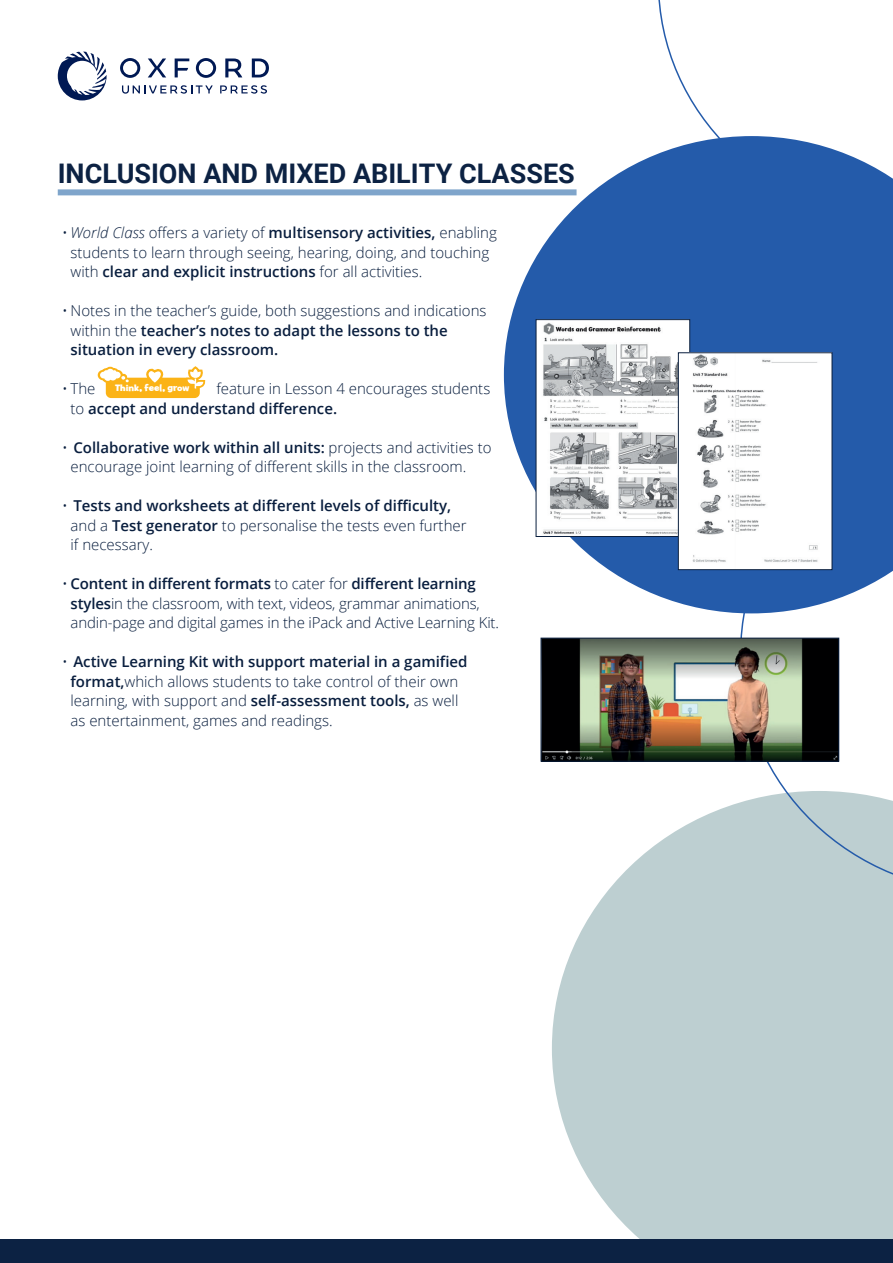
<style>
.page{position:relative;width:893px;height:1263px;background:#fff}
.page>*{position:absolute;margin:0;border:0;box-sizing:border-box;transform-origin:0 0}
.t1{font:700 27px "Roboto";color:#0c2243}
.t2{font:300 15px/19.5px "Open Sans";color:#091e3e}
.t3{font:600 15px/19.5px "Open Sans";color:#091e3e}
.t4{font:700 9.3px "Billy";letter-spacing:-.005em;color:#fff}
.s1{font-style:italic}
.s2{font-weight:600}
.s3{font-weight:300}
</style>
<div class="page">
<svg style="left:504px;top:153px;width:389px;height:460px;fill:#245baa"></svg>
<svg style="left:58px;top:52px;width:49px;height:48px"></svg>
<svg style="left:148px;top:59px;width:18px;height:18px"></svg>
<svg style="left:225px;top:59px;width:17px;height:18px"></svg>
<svg style="left:252px;top:59px;width:17px;height:18px"></svg>
<svg style="left:120px;top:58px;width:20px;height:20px"></svg>
<svg style="left:196px;top:58px;width:20px;height:20px"></svg>
<svg style="left:175px;top:59px;width:14px;height:18px"></svg>
<svg style="left:122px;top:85px;width:91px;height:9px"></svg>
<svg style="left:220px;top:85px;width:47px;height:9px"></svg>
<svg style="left:658px;top:0;width:235px;height:221px"></svg>
<div style="left:58px;top:189px;width:519px;height:6px;background:#7fa5cb"></div>
<svg style="left:552px;top:802px;width:341px;height:437px;background:#c5d4d6"></svg>
<svg style="left:740px;top:414px;width:153px;height:479px"></svg>
<div style="left:0;top:1239px;width:893px;height:24px;background:#0c2243"></div>
<div style="left:106px;top:378px;width:94px;height:20px;background:#fbb316;border-radius:5px"></div>
<svg style="left:140px;top:368px;width:23px;height:15px"></svg>
<svg style="left:98px;top:366px;width:31px;height:18px"></svg>
<svg style="left:184px;top:366px;width:21px;height:27px"></svg>
<img style="left:543px;top:640px;width:294px;height:119px">
<div style="left:541px;top:638px;width:298px;height:123px;border:1px solid #081d3d"></div>
<img style="left:538px;top:321px;width:150px;height:214px">
<div style="left:536px;top:319px;width:154px;height:218px;border:1px solid #091e3e"></div>
<img style="left:680px;top:355px;width:150px;height:213px">
<div style="left:678px;top:353px;width:154px;height:217px;border:1px solid #091e3e"></div>
<h1 class="t1" style="left:58px;top:154px;width:519px">INCLUSION AND MIXED ABILITY CLASSES</h1>
<p class="t2" style="left:71px;top:222px;width:428px;text-indent:-9px">• <span class="s1">World Class</span> offers a variety of <span class="s2">multisensory activities,</span> enabling students to learn through seeing, hearing, doing, and touching with <span class="s2">clear and explicit instructions</span> for all activities.</p>
<p class="t2" style="left:71px;top:300px;width:418px;text-indent:-9px">• Notes in the teacher’s guide, both suggestions and indications within the <span class="s2">teacher’s notes to adapt the lessons to the situation in every classroom.</span></p>
<p class="t2" style="left:62px;top:378px;width:35px">• The</p>
<p class="t2" style="left:71px;top:378px;width:421px;text-indent:146px">feature in Lesson 4 encourages students to <span class="s2">accept and understand difference.</span></p>
<p class="t2" style="left:71px;top:437px;width:423px;text-indent:-9px">• <span class="s2">Collaborative work within all units:</span> projects and activities to encourage joint learning of different skills in the classroom.</p>
<p class="t3" style="left:71px;top:495px;width:398px;text-indent:-9px"><span class="s3">•</span> Tests and worksheets at different levels of difficulty, <span class="s3">and a</span> Test generator <span class="s3">to personalise the tests even further if necessary.</span></p>
<p class="t2" style="left:71px;top:573px;width:430px;text-indent:-9px">• <span class="s2">Content in different formats</span> to cater for <span class="s2">different learning styles</span>in the classroom, with text, videos, grammar animations, andin-page and digital games in the iPack and Active Learning Kit.</p>
<p class="t2" style="left:71px;top:651px;width:398px;text-indent:-9px">• <span class="s2">Active Learning Kit with support material in a gamified format,</span>which allows students to take control of their own learning, with support and <span class="s2">self-assessment tools,</span> as well as entertainment, games and readings.</p>
<p class="t4" style="left:115px;top:382px;width:76px">Think, feel, grow</p>
</div>
